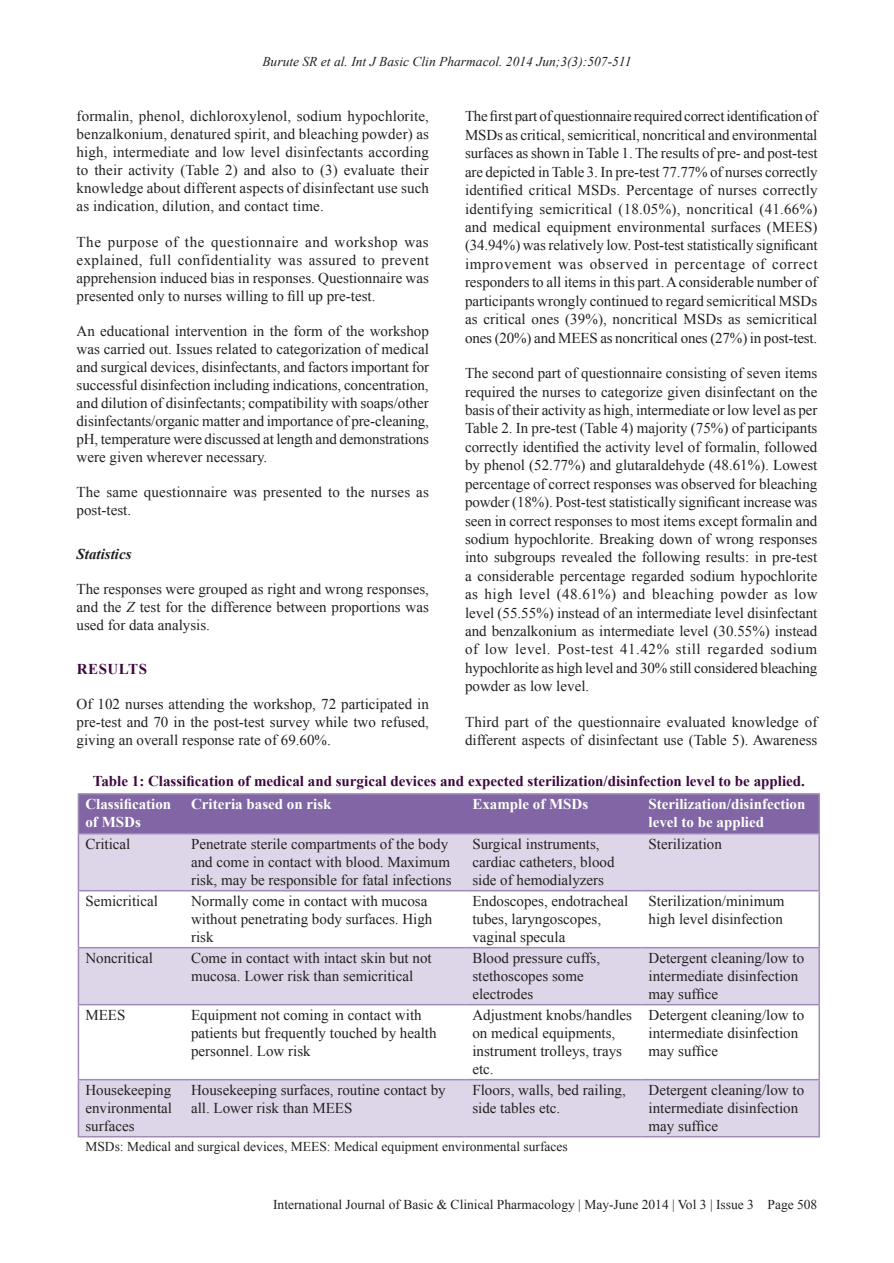
<style>
.page{position:relative;width:894px;height:1263px;background:#fff}
.page>*{position:absolute;margin:0;border:0;box-sizing:border-box;transform-origin:0 0}
.TX{font:15px/18.5px "Times New Roman";color:#231f20;text-align:justify}
.TB{font:15px/18px "Times New Roman";color:#231f20}
.TBL{font:15px/18px "Times New Roman";color:#231f20}
.TT{font:700 15px "Times New Roman";color:#3e083e}
.TCH{font:700 15px/18px "Times New Roman";color:#fff}
.t1{font:italic 700 15px "Times New Roman";color:#231f20}
.TT-2{font:700 15px "Times New Roman";letter-spacing:.035em;color:#3e083e}
.TFN{font:13.5px "Times New Roman";color:#231f20}
.t2{font:italic 13.5px "Times New Roman";color:#231f20}
.s1{font-style:italic}
</style>
<div class="page">
<div style="left:79px;top:794px;width:739px;height:39px;background:#8165a4"></div>
<svg style="left:79px;top:834px;width:739px;height:302px;fill:#ddd6e8"></svg>
<hr style="left:78px;top:890px;width:106px;height:1px;background:#a08aba">
<hr style="left:184px;top:890px;width:281px;height:1px;background:#a08aba">
<hr style="left:465px;top:890px;width:176px;height:1px;background:#a08aba">
<hr style="left:641px;top:890px;width:178px;height:1px;background:#a08aba">
<hr style="left:78px;top:947px;width:106px;height:1px;background:#a08aba">
<hr style="left:184px;top:947px;width:281px;height:1px;background:#a08aba">
<hr style="left:465px;top:947px;width:176px;height:1px;background:#a08aba">
<hr style="left:641px;top:947px;width:178px;height:1px;background:#a08aba">
<hr style="left:78px;top:1004px;width:106px;height:1px;background:#a08aba">
<hr style="left:184px;top:1004px;width:281px;height:1px;background:#a08aba">
<hr style="left:465px;top:1004px;width:176px;height:1px;background:#a08aba">
<hr style="left:641px;top:1004px;width:178px;height:1px;background:#a08aba">
<hr style="left:78px;top:1078px;width:106px;height:2px;background:#a08aba">
<hr style="left:184px;top:1078px;width:281px;height:2px;background:#a08aba">
<hr style="left:465px;top:1078px;width:176px;height:2px;background:#a08aba">
<hr style="left:641px;top:1078px;width:178px;height:2px;background:#a08aba">
<hr style="left:78px;top:833px;width:106px;height:1px;background:#a08aba">
<hr style="left:184px;top:833px;width:281px;height:1px;background:#a08aba">
<hr style="left:465px;top:833px;width:176px;height:1px;background:#a08aba">
<hr style="left:641px;top:833px;width:178px;height:1px;background:#a08aba">
<hr style="left:78px;top:793px;width:106px;height:1px;background:#a08aba">
<hr style="left:78px;top:794px;width:1px;height:39px;background:#a08aba">
<hr style="left:184px;top:793px;width:281px;height:1px;background:#a08aba">
<hr style="left:465px;top:793px;width:176px;height:1px;background:#a08aba">
<hr style="left:641px;top:793px;width:178px;height:1px;background:#a08aba">
<hr style="left:818px;top:794px;width:1px;height:39px;background:#a08aba">
<hr style="left:78px;top:834px;width:1px;height:56px;background:#a08aba">
<hr style="left:818px;top:834px;width:1px;height:56px;background:#a08aba">
<hr style="left:78px;top:891px;width:1px;height:56px;background:#a08aba">
<hr style="left:818px;top:891px;width:1px;height:56px;background:#a08aba">
<hr style="left:78px;top:948px;width:1px;height:56px;background:#a08aba">
<hr style="left:818px;top:948px;width:1px;height:56px;background:#a08aba">
<hr style="left:78px;top:1005px;width:1px;height:73px;background:#a08aba">
<hr style="left:818px;top:1005px;width:1px;height:73px;background:#a08aba">
<hr style="left:78px;top:1080px;width:1px;height:56px;background:#a08aba">
<hr style="left:818px;top:1080px;width:1px;height:56px;background:#a08aba">
<hr style="left:78px;top:1136px;width:106px;height:1px;background:#a08aba">
<hr style="left:184px;top:1136px;width:281px;height:1px;background:#a08aba">
<hr style="left:465px;top:1136px;width:176px;height:1px;background:#a08aba">
<hr style="left:641px;top:1136px;width:178px;height:1px;background:#a08aba">
<p class="t2" style="left:262px;top:52px;width:370px">Burute SR et al. Int J Basic Clin Pharmacol. 2014 Jun;3(3):507-511</p>
<p class="TX" style="left:465px;top:107px;width:354px">The first part of questionnaire required correct identification of MSDs as critical, semicritical, noncritical and environmental surfaces as shown in Table 1. The results of pre‑ and post‑test are depicted in Table 3. In pre‑test 77.77% of nurses correctly identified critical MSDs. Percentage of nurses correctly identifying semicritical (18.05%), noncritical (41.66%) and medical equipment environmental surfaces (MEES) (34.94%) was relatively low. Post‑test statistically significant improvement was observed in percentage of correct responders to all items in this part. Aconsiderable number of participants wrongly continued to regard semicritical MSDs as critical ones (39%), noncritical MSDs as semicritical ones (20%) and MEES as noncritical ones (27%) in post‑test.</p>
<p class="TX" style="left:465px;top:363px;width:354px">The second part of questionnaire consisting of seven items required the nurses to categorize given disinfectant on the basis of their activity as high, intermediate or low level as per Table 2. In pre‑test (Table 4) majority (75%) of participants correctly identified the activity level of formalin, followed by phenol (52.77%) and glutaraldehyde (48.61%). Lowest percentage of correct responses was observed for bleaching powder (18%). Post‑test statistically significant increase was seen in correct responses to most items except formalin and sodium hypochlorite. Breaking down of wrong responses into subgroups revealed the following results: in pre‑test a considerable percentage regarded sodium hypochlorite as high level (48.61%) and bleaching powder as low level (55.55%) instead of an intermediate level disinfectant and benzalkonium as intermediate level (30.55%) instead of low level. Post‑test 41.42% still regarded sodium hypochlorite as high level and 30% still considered bleaching powder as low level.</p>
<p class="TX" style="left:465px;top:712px;width:354px">Third part of the questionnaire evaluated knowledge of different aspects of disinfectant use (Table 5). Awareness</p>
<p class="TX" style="left:76px;top:107px;width:354px;line-height:18px">formalin, phenol, dichloroxylenol, sodium hypochlorite, benzalkonium, denatured spirit, and bleaching powder) as high, intermediate and low level disinfectants according to their activity (Table 2) and also to (3) evaluate their knowledge about different aspects of disinfectant use such as indication, dilution, and contact time.</p>
<p class="TX" style="left:76px;top:232px;width:354px;line-height:18px">The purpose of the questionnaire and workshop was explained, full confidentiality was assured to prevent apprehension induced bias in responses. Questionnaire was presented only to nurses willing to fill up pre‑test.</p>
<p class="TX" style="left:76px;top:321px;width:354px;line-height:18px">An educational intervention in the form of the workshop was carried out. Issues related to categorization of medical and surgical devices, disinfectants, and factors important for successful disinfection including indications, concentration, and dilution of disinfectants; compatibility with soaps/other disinfectants/organic matter and importance of pre‑cleaning, pH, temperature were discussed at length and demonstrations were given wherever necessary.</p>
<p class="TX" style="left:76px;top:483px;width:354px;line-height:18px">The same questionnaire was presented to the nurses as post‑test.</p>
<h2 class="t1" style="left:76px;top:543px;width:57px">Statistics</h2>
<p class="TX" style="left:76px;top:580px;width:354px;line-height:18px">The responses were grouped as right and wrong responses, and the <span class="s1">Z</span> test for the difference between proportions was used for data analysis.</p>
<h1 class="TT-2" style="left:77px;top:658px;width:72px">RESULTS</h1>
<p class="TX" style="left:76px;top:695px;width:354px;line-height:18px">Of 102 nurses attending the workshop, 72 participated in pre‑test and 70 in the post‑test survey while two refused, giving an overall response rate of 69.60%.</p>
<p class="TT" style="left:93px;top:770px;width:713px">Table 1: Classification of medical and surgical devices and expected sterilization/disinfection level to be applied.</p>
<p class="TCH" style="left:85px;top:794px;width:87px">Classification of MSDs</p>
<p class="TCH" style="left:191px;top:794px;width:142px">Criteria based on risk</p>
<p class="TCH" style="left:472px;top:794px;width:117px">Example of MSDs</p>
<p class="TCH" style="left:648px;top:794px;width:158px">Sterilization/disinfection level to be applied</p>
<p class="TB" style="left:85px;top:834px;width:46px">Critical</p>
<p class="TB" style="left:191px;top:834px;width:262px">Penetrate sterile compartments of the body and come in contact with blood. Maximum risk, may be responsible for fatal infections</p>
<p class="TB" style="left:472px;top:834px;width:144px">Surgical instruments, cardiac catheters, blood side of hemodialyzers</p>
<p class="TB" style="left:648px;top:834px;width:75px">Sterilization</p>
<p class="TB" style="left:85px;top:891px;width:74px">Semicritical</p>
<p class="TB" style="left:191px;top:891px;width:243px">Normally come in contact with mucosa without penetrating body surfaces. High risk</p>
<p class="TB" style="left:472px;top:891px;width:157px">Endoscopes, endotracheal tubes, laryngoscopes, vaginal specula</p>
<p class="TB" style="left:648px;top:891px;width:137px">Sterilization/minimum high level disinfection</p>
<p class="TB" style="left:85px;top:948px;width:69px">Noncritical</p>
<p class="TB" style="left:191px;top:948px;width:242px">Come in contact with intact skin but not mucosa. Lower risk than semicritical</p>
<p class="TB" style="left:472px;top:948px;width:129px">Blood pressure cuffs, stethoscopes some electrodes</p>
<p class="TB" style="left:648px;top:948px;width:157px">Detergent cleaning/low to intermediate disinfection may suffice</p>
<p class="TB" style="left:85px;top:1005px;width:42px">MEES</p>
<p class="TB" style="left:191px;top:1005px;width:247px">Equipment not coming in contact with patients but frequently touched by health personnel. Low risk</p>
<p class="TB" style="left:472px;top:1005px;width:161px">Adjustment knobs/handles on medical equipments, instrument trolleys, trays etc.</p>
<p class="TB" style="left:648px;top:1005px;width:157px">Detergent cleaning/low to intermediate disinfection may suffice</p>
<p class="TBL" style="left:85px;top:1080px;width:88px;text-align:justify">Housekeeping environmental surfaces</p>
<p class="TBL" style="left:191px;top:1080px;width:256px">Housekeeping surfaces, routine contact by all. Lower risk than MEES</p>
<p class="TBL" style="left:472px;top:1080px;width:155px">Floors, walls, bed railing, side tables etc.</p>
<p class="TBL" style="left:648px;top:1080px;width:157px">Detergent cleaning/low to intermediate disinfection may suffice</p>
<p class="TFN" style="left:85px;top:1136px;width:483px">MSDs: Medical and surgical devices, MEES: Medical equipment environmental surfaces</p>
<p class="TFN" style="left:273px;top:1194px;width:545px">International Journal of Basic &amp; Clinical Pharmacology | May-June 2014 | Vol 3 | Issue 3 Page 508</p>
</div>
